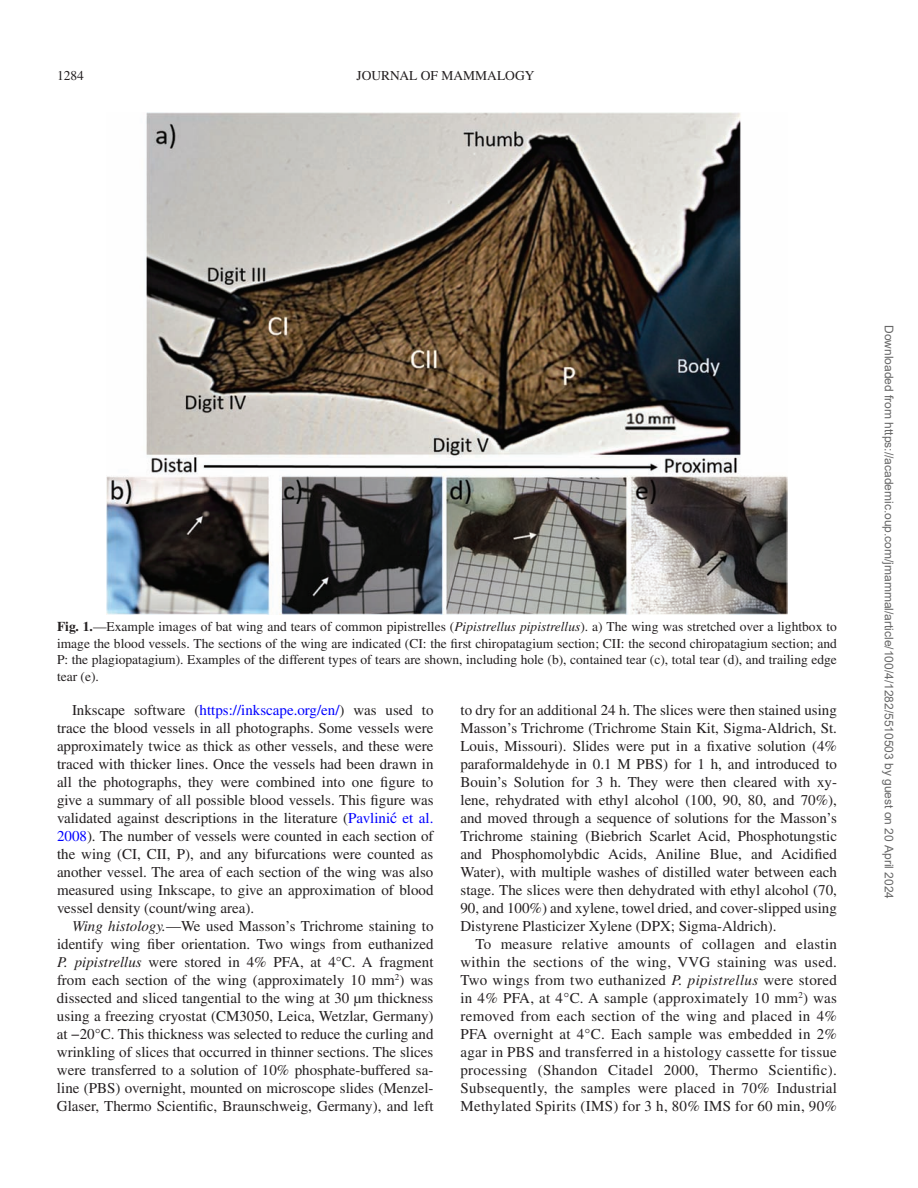
<style>
.page{position:relative;width:918px;height:1188px;background:#fff}
.page>*{position:absolute;margin:0;border:0;box-sizing:border-box;transform-origin:0 0}
.t1{font:15px/18px "Times LT Std";color:#231f20;text-align:justify}
.t2{font:13.5px/16.5px "Times LT Std";color:#231f20;text-align:justify}
.t3{font:12px "Arial";color:#666}
.s1{font-weight:700}
.s2{font-style:italic}
.s3{color:#00f}
.s4{font-family:"Gandhari Unicode";color:#00f}
</style>
<div class="page">
<img style="left:107px;top:112px;width:680px;height:503px">
<p class="t2" style="left:57px;top:67px;width:28px">1284</p>
<p class="t2" style="left:356px;top:67px;width:180px">JOURNAL OF MAMMALOGY</p>
<p class="t2" style="left:57px;top:618px;width:781px"><span class="s1">Fig. 1.</span>—Example images of bat wing and tears of common pipistrelles (<span class="s2">Pipistrellus pipistrellus</span>). a) The wing was stretched over a lightbox to image the blood vessels. The sections of the wing are indicated (CI: the first chiropatagium section; CII: the second chiropatagium section; and P: the plagiopatagium). Examples of the different types of tears are shown, including hole (b), contained tear (c), total tear (d), and trailing edge tear (e).</p>
<p class="t1" style="left:57px;top:701px;width:379px;text-indent:15px">Inkscape software (<span class="s3">https://inkscape.org/en/</span>) was used to trace the blood vessels in all photographs. Some vessels were approximately twice as thick as other vessels, and these were traced with thicker lines. Once the vessels had been drawn in all the photographs, they were combined into one figure to give a summary of all possible blood vessels. This figure was validated against descriptions in the literature (<span class="s3">Pavlini</span><span class="s4">ć</span> <span class="s3">et al.<br>2008</span>). The number of vessels were counted in each section of the wing (CI, CII, P), and any bifurcations were counted as another vessel. The area of each section of the wing was also measured using Inkscape, to give an approximation of blood vessel density (count/wing area).</p>
<p class="t1" style="left:57px;top:917px;width:378px;text-indent:15px"><span class="s2">Wing histology.</span>—We used Masson’s Trichrome staining to identify wing fiber orientation. Two wings from euthanized <span class="s2">P. pipistrellus</span> were stored in 4% PFA, at 4°C. A fragment from each section of the wing (approximately 10 mm<sup>2</sup>) was dissected and sliced tangential to the wing at 30 µm thickness using a freezing cryostat (CM3050, Leica, Wetzlar, Germany) at −20°C. This thickness was selected to reduce the curling and wrinkling of slices that occurred in thinner sections. The slices were transferred to a solution of 10% phosphate-buffered sa&shy;line (PBS) overnight, mounted on microscope slides (Menzel-Glaser, Thermo Scientific, Braunschweig, Germany), and left</p>
<p class="t1" style="left:460px;top:701px;width:378px">to dry for an additional 24 h. The slices were then stained using Masson’s Trichrome (Trichrome Stain Kit, Sigma-Aldrich, St.<br>Louis, Missouri). Slides were put in a fixative solution (4% paraformaldehyde in 0.1 M PBS) for 1 h, and introduced to Bouin’s Solution for 3 h. They were then cleared with xy&shy;lene, rehydrated with ethyl alcohol (100, 90, 80, and 70%), and moved through a sequence of solutions for the Masson’s Trichrome staining (Biebrich Scarlet Acid, Phosphotungstic and Phosphomolybdic Acids, Aniline Blue, and Acidified Water), with multiple washes of distilled water between each stage. The slices were then dehydrated with ethyl alcohol (70, 90, and 100%) and xylene, towel dried, and cover-slipped using Distyrene Plasticizer Xylene (DPX; Sigma-Aldrich).</p>
<p class="t1" style="left:460px;top:935px;width:378px;text-indent:15px">To measure relative amounts of collagen and elastin within the sections of the wing, VVG staining was used.<br>Two wings from two euthanized <span class="s2">P. pipistrellus</span> were stored in 4% PFA, at 4°C. A sample (approximately 10 mm<sup>2</sup>) was removed from each section of the wing and placed in 4% PFA overnight at 4°C. Each sample was embedded in 2% agar in PBS and transferred in a histology cassette for tissue processing (Shandon Citadel 2000, Thermo Scientific).<br>Subsequently, the samples were placed in 70% Industrial Methylated Spirits (IMS) for 3 h, 80% IMS for 60 min, 90%</p>
<p class="t3" style="left:893px;top:325px;width:575px;rotate:90deg">Downloaded from https://academic.oup.com/jmammal/article/100/4/1282/5510503 by guest on 20 April 2024</p>
</div>
